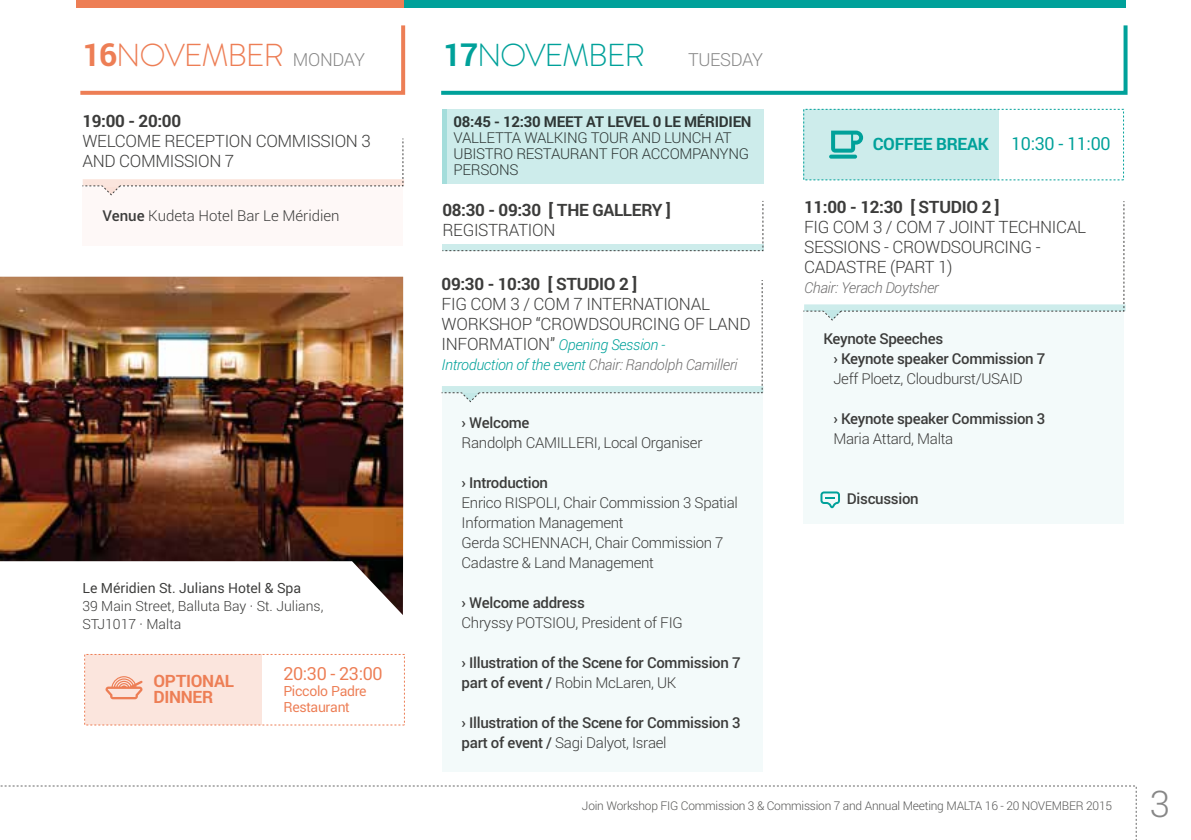
<style>
.page{position:relative;width:1191px;height:840px;background:#fff}
.page>*{position:absolute;margin:0;border:0;box-sizing:border-box;transform-origin:0 0}
.t1{font:300 36.6px "Roboto";color:#878787}
.t2{font:300 31.6px "Brandon Grotesque";letter-spacing:-.04em;color:#ed7e55}
.t3{font:300 31.6px "Brandon Grotesque";letter-spacing:-.04em;color:#00a19a}
.t4{font:300 18px "Roboto";letter-spacing:-.02em;color:#878787}
.t5{font:18px "Roboto";letter-spacing:-.02em;color:#00a19a}
.t6{font:18px "Roboto";letter-spacing:-.02em;color:#ed7e55}
.t7{font:300 17px/20px "Roboto";letter-spacing:-.02em;color:#3c3c3b}
.t8{font:700 17px "Roboto";letter-spacing:-.02em;color:#3c3c3b}
.t9{font:700 17px/16px "Roboto";letter-spacing:-.02em;color:#ed7e55}
.t10{font:700 17px "Roboto";letter-spacing:-.02em;color:#00a19a}
.t11{font:300 15px/20px "Roboto";letter-spacing:-.02em;color:#3c3c3b}
.t12{font:500 15px/20px "Roboto";letter-spacing:-.02em;color:#3c3c3b}
.t13{font:italic 300 15px/20px "Roboto";letter-spacing:-.02em;color:#00a19a}
.t14{font:700 15px "Roboto";letter-spacing:-.02em;color:#3c3c3b}
.t15{font:300 15px "Roboto";color:#3c3c3b}
.t16{font:italic 300 15px "Roboto";letter-spacing:-.02em;color:#706f6f}
.t17{font:300 14px/18px "Roboto";color:#3c3c3b}
.t18{font:14px "Roboto";color:#3c3c3b}
.t19{font:14px/16px "Roboto";letter-spacing:-.02em;color:#ed7e55}
.t20{font:300 12px "Roboto";letter-spacing:-.02em;color:#575756}
.s1{font-family:"Roboto";font-weight:700}
.s2{font-weight:500}
.s3{font-style:normal;font-size:17px;color:#3c3c3b}
.s4{color:#706f6f}
.s5{font-weight:300}
</style>
<div class="page">
<svg style="left:0;top:785px;width:1136px;height:52px"></svg>
<div style="left:442px;top:392px;width:320px;height:379px;background:#f3fafa"></div>
<div style="left:83px;top:187px;width:320px;height:58px;background:#fef8f7"></div>
<div style="left:803px;top:310px;width:320px;height:213px;background:#f3fafa"></div>
<svg style="left:442px;top:201px;width:322px;height:50px"></svg>
<div style="left:403px;top:0;width:722px;height:8px;background:#00a19a"></div>
<div style="left:76px;top:0;width:328px;height:8px;background:#ed7e55"></div>
<svg style="left:80px;top:25px;width:326px;height:70px"></svg>
<svg style="left:441px;top:25px;width:687px;height:70px"></svg>
<svg style="left:82px;top:138px;width:322px;height:58px"></svg>
<svg style="left:820px;top:491px;width:20px;height:17px"></svg>
<svg style="left:441px;top:280px;width:322px;height:123px"></svg>
<svg style="left:803px;top:201px;width:322px;height:120px"></svg>
<img style="left:0;top:276px;width:403px;height:338px">
<div style="left:803px;top:109px;width:196px;height:71px;background:#cdeceb"></div>
<svg style="left:829px;top:154px;width:28px;height:4px"></svg>
<svg style="left:831px;top:130px;width:32px;height:22px"></svg>
<div style="left:442px;top:110px;width:321px;height:74px;background:#cdeceb"></div>
<div style="left:442px;top:110px;width:5px;height:74px;background:#a4dddb"></div>
<div style="left:85px;top:654px;width:176px;height:70px;background:#fbe5dd"></div>
<svg style="left:105px;top:676px;width:38px;height:23px"></svg>
<h2 class="t2" style="left:82px;top:34px;width:203px"><span class="s1">16</span>NOVEMBER</h2>
<p class="t4" style="left:293px;top:47px;width:74px">MONDAY</p>
<h2 class="t3" style="left:443px;top:34px;width:203px"><span class="s1">17</span>NOVEMBER</h2>
<p class="t4" style="left:688px;top:47px;width:77px">TUESDAY</p>
<p class="t8" style="left:82px;top:109px;width:100px">19:00 - 20:00</p>
<p class="t7" style="left:82px;top:131px;width:290px">WELCOME RECEPTION COMMISSION 3<br>AND COMMISSION 7</p>
<p class="t15" style="left:102px;top:205px;width:239px"><span class="s2">Venue</span> Kudeta Hotel Bar Le Méridien</p>
<p class="t18" style="left:82px;top:578px;width:220px">Le Méridien St. Julians Hotel &amp; Spa</p>
<p class="t17" style="left:82px;top:596px;width:242px">39 Main Street, Balluta Bay · St. Julians,<br>STJ1017 · Malta</p>
<p class="t9" style="left:154px;top:672px;width:82px">OPTIONAL<br>DINNER</p>
<p class="t6" style="left:283px;top:660px;width:101px">20:30 - 23:00</p>
<p class="t19" style="left:283px;top:682px;width:85px">Piccolo Padre<br>Restaurant</p>
<p class="t14" style="left:453px;top:112px;width:299px">08:45 - 12:30 MEET AT LEVEL 0 LE MÉRIDIEN</p>
<p class="t11" style="left:453px;top:129px;width:297px;line-height:16px">VALLETTA WALKING TOUR AND LUNCH AT<br>UBISTRO RESTAURANT FOR ACCOMPANYNG<br>PERSONS</p>
<p class="t8" style="left:442px;top:198px;width:230px">08:30 - 09:30 [ THE GALLERY ]</p>
<p class="t7" style="left:442px;top:219px;width:115px">REGISTRATION</p>
<p class="t8" style="left:441px;top:272px;width:197px">09:30 - 10:30 [ STUDIO 2 ]</p>
<p class="t7" style="left:441px;top:293px;width:310px">FIG COM 3 / COM 7 INTERNATIONAL<br>WORKSHOP “CROWDSOURCING OF LAND</p>
<p class="t13" style="left:441px;top:334px;width:297px"><span class="s3">INFORMATION”</span> Opening Session -<br>Introduction of the event <span class="s4">Chair: Randolph Camilleri</span></p>
<p class="t12" style="left:461px;top:411px;width:69px">› Welcome</p>
<p class="t11" style="left:461px;top:431px;width:242px">Randolph CAMILLERI, Local Organiser</p>
<p class="t12" style="left:461px;top:471px;width:88px">› Introduction</p>
<p class="t11" style="left:461px;top:491px;width:278px">Enrico RISPOLI, Chair Commission 3 Spatial Information Management<br>Gerda SCHENNACH, Chair Commission 7<br>Cadastre &amp; Land Management</p>
<p class="t12" style="left:461px;top:591px;width:125px">› Welcome address</p>
<p class="t11" style="left:461px;top:611px;width:223px">Chryssy POTSIOU, President of FIG</p>
<p class="t12" style="left:461px;top:651px;width:280px">› Illustration of the Scene for Commission 7 part of event / <span class="s5">Robin McLaren, UK</span></p>
<p class="t12" style="left:461px;top:711px;width:280px">› Illustration of the Scene for Commission 3 part of event / <span class="s5">Sagi Dalyot, Israel</span></p>
<p class="t10" style="left:872px;top:132px;width:117px">COFFEE BREAK</p>
<p class="t5" style="left:1011px;top:131px;width:101px">10:30 - 11:00</p>
<p class="t8" style="left:804px;top:195px;width:197px">11:00 - 12:30 [ STUDIO 2 ]</p>
<p class="t7" style="left:804px;top:216px;width:283px">FIG COM 3 / COM 7 JOINT TECHNICAL<br>SESSIONS - CROWDSOURCING -<br>CADASTRE (PART 1)</p>
<p class="t16" style="left:804px;top:277px;width:136px">Chair: Yerach Doytsher</p>
<p class="t12" style="left:833px;top:328px;width:213px;text-indent:-10px">Keynote Speeches<br>› Keynote speaker Commission 7</p>
<p class="t11" style="left:833px;top:368px;width:191px">Jeff Ploetz, Cloudburst/USAID</p>
<p class="t12" style="left:833px;top:408px;width:213px">› Keynote speaker Commission 3</p>
<p class="t11" style="left:833px;top:428px;width:121px">Maria Attard, Malta</p>
<p class="t12" style="left:846px;top:488px;width:73px">Discussion</p>
<p class="t20" style="left:582px;top:796px;width:531px">Join Workshop FIG Commission 3 &amp; Commission 7 and Annual Meeting MALTA 16 - 20 NOVEMBER 2015</p>
<h1 class="t1" style="left:1150px;top:777px;width:22px">3</h1>
</div>
